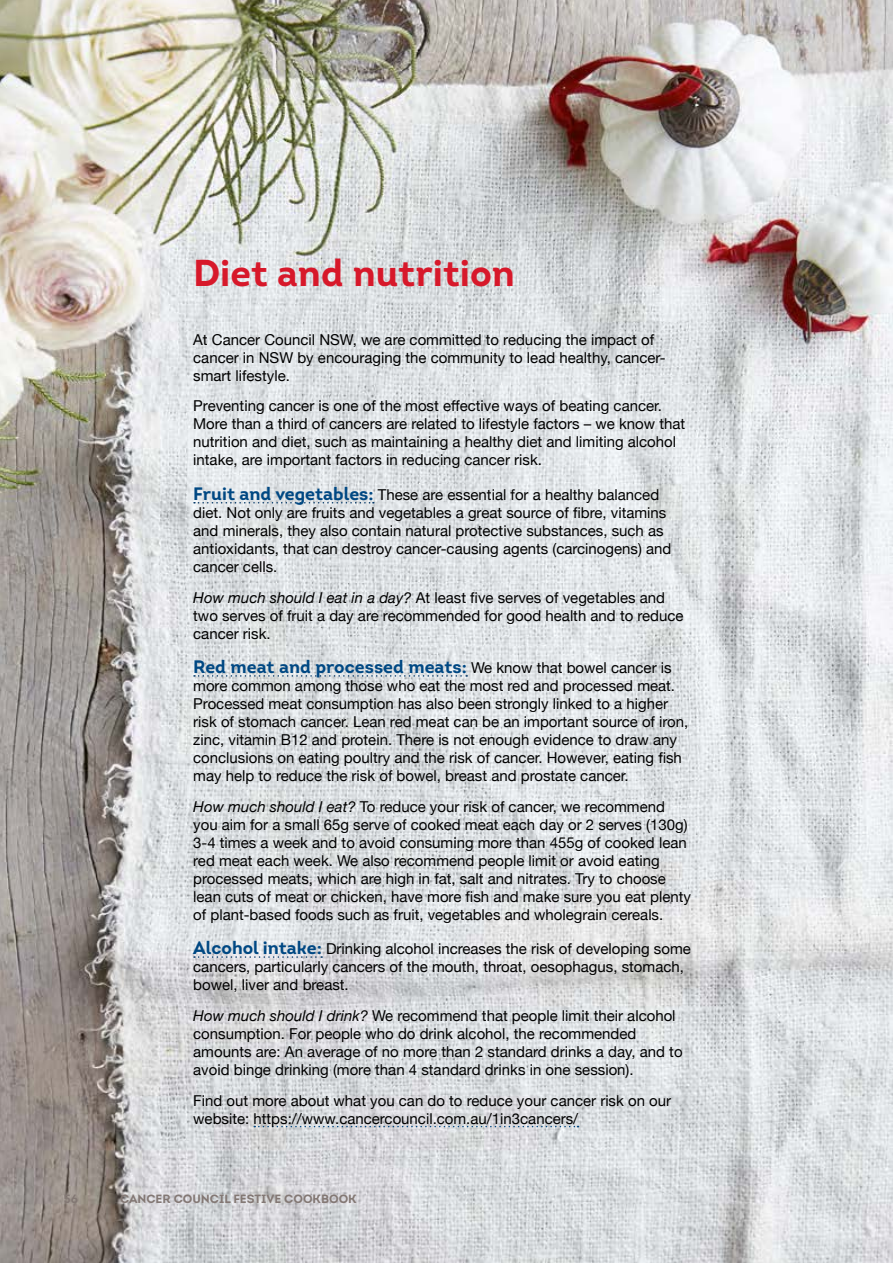
<style>
.page{position:relative;width:893px;height:1263px;background:#fff}
.page>*{position:absolute;margin:0;border:0;box-sizing:border-box;transform-origin:0 0}
.t1{font:700 37.5px "Intro";color:#d7182a}
.t2{font:700 18px "Intro";color:#004883}
.t3{font:15px/18px "Helvetica Neue";color:#000}
.t4{font:700 12px "Intro";color:#837874}
.s1{font-family:"Intro";font-weight:700;font-size:18px;color:#004883}
.s2{font-style:italic}
.s3{font-family:"Helvetica Neue";font-weight:400;font-size:15px;color:#000}
</style>
<div class="page">
<img style="left:0;top:0;width:893px;height:1263px">
<svg style="left:194px;top:502px;width:180px;height:1px"></svg>
<svg style="left:194px;top:675px;width:273px;height:2px"></svg>
<svg style="left:194px;top:956px;width:128px;height:2px"></svg>
<svg style="left:254px;top:1126px;width:324px;height:1px"></svg>
<h1 class="t1" style="left:193px;top:249px;width:323px">Diet and nutrition</h1>
<p class="t3" style="left:193px;top:331px;width:474px">At Cancer Council NSW, we are committed to reducing the impact of cancer in NSW by encouraging the community to lead healthy, cancer&shy;smart lifestyle.</p>
<p class="t3" style="left:193px;top:398px;width:493px">Preventing cancer is one of the most effective ways of beating cancer.<br>More than a third of cancers are related to lifestyle factors – we know that nutrition and diet, such as maintaining a healthy diet and limiting alcohol intake, are important factors in reducing cancer risk.</p>
<p class="t3" style="left:193px;top:486px;width:480px"><span class="s1">Fruit and vegetables:</span> These are essential for a healthy balanced diet. Not only are fruits and vegetables a great source of fibre, vitamins and minerals, they also contain natural protective substances, such as antioxidants, that can destroy cancer-causing agents (carcinogens) and cancer cells.</p>
<p class="t3" style="left:193px;top:589px;width:492px"><span class="s2">How much should I eat in a day?</span> At least five serves of vegetables and two serves of fruit a day are recommended for good health and to reduce cancer risk.</p>
<p class="t2" style="left:193px;top:655px;width:480px">Red meat and processed meats: <span class="s3">We know that bowel cancer is</span></p>
<p class="t3" style="left:193px;top:677px;width:497px">more common among those who eat the most red and processed meat.<br>Processed meat consumption has also been strongly linked to a higher risk of stomach cancer. Lean red meat can be an important source of iron, zinc, vitamin B12 and protein. There is not enough evidence to draw any conclusions on eating poultry and the risk of cancer. However, eating fish may help to reduce the risk of bowel, breast and prostate cancer.</p>
<p class="t3" style="left:193px;top:798px;width:499px"><span class="s2">How much should I eat?</span> To reduce your risk of cancer, we recommend you aim for a small 65g serve of cooked meat each day or 2 serves (130g)<br>3-4 times a week and to avoid consuming more than 455g of cooked lean red meat each week. We also recommend people limit or avoid eating processed meats, which are high in fat, salt and nitrates. Try to choose lean cuts of meat or chicken, have more fish and make sure you eat plenty of plant-based foods such as fruit, vegetables and wholegrain cereals.</p>
<p class="t3" style="left:193px;top:940px;width:499px"><span class="s1">Alcohol intake:</span> Drinking alcohol increases the risk of developing some cancers, particularly cancers of the mouth, throat, oesophagus, stomach, bowel, liver and breast.</p>
<p class="t3" style="left:193px;top:1007px;width:491px"><span class="s2">How much should I drink?</span> We recommend that people limit their alcohol consumption. For people who do drink alcohol, the recommended amounts are: An average of no more than 2 standard drinks a day, and to avoid binge drinking (more than 4 standard drinks in one session).</p>
<p class="t3" style="left:193px;top:1092px;width:479px">Find out more about what you can do to reduce your cancer risk on our website: https://www.cancercouncil.com.au/1in3cancers/</p>
<p class="t4" style="left:64px;top:1191px;width:16px">56</p>
<p class="t4" style="left:120px;top:1191px;width:238px">CANCER COUNCIL FESTIVE COOKBOOK</p>
</div>
